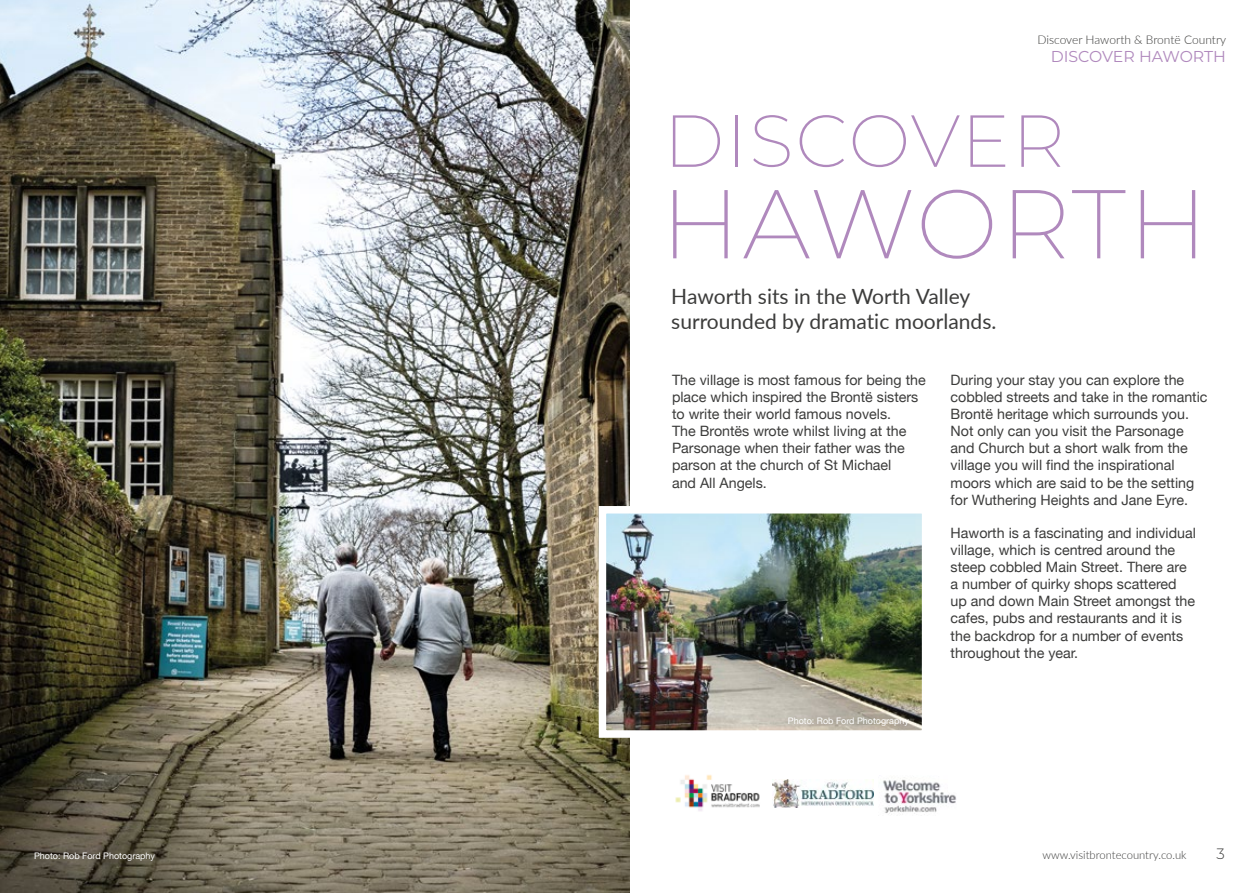
<style>
.page{position:relative;width:1259px;height:893px;background:#fff}
.page>*{position:absolute;margin:0;border:0;box-sizing:border-box;transform-origin:0 0}
.t1{font:200 97.5px "Montserrat";letter-spacing:.02em;color:#b089bd}
.t2{font:200 73.5px "Montserrat";letter-spacing:.025em;color:#b089bd}
.t3{font:21px/25.2px "Lato";color:#3c3c3b}
.t4{font:15.75px "Montserrat";color:#b089bd}
.t5{font:300 15px "Montserrat";color:#3c3c3b}
.t6{font:14.25px/17.1px "Helvetica Neue";color:#3c3c3b}
.t7{font:300 12px "Lato";color:#3c3c3b}
.t8{font:300 11.25px "Lato";color:#3c3c3b}
.t9{font:9px "Helvetica Neue";color:#fff}
</style>
<div class="page">
<img style="left:0;top:0;width:629px;height:893px">
<img style="left:675px;top:775px;width:85px;height:36px">
<img style="left:772px;top:779px;width:101px;height:28px">
<img style="left:883px;top:779px;width:73px;height:35px">
<img style="left:608px;top:515px;width:312px;height:214px">
<div style="left:599px;top:506px;width:330px;height:232px;border:8px solid #fff"></div>
<p class="t9" style="left:34px;top:849px;width:123px">Photo: Rob Ford Photography</p>
<p class="t7" style="left:1037px;top:31px;width:190px">Discover Haworth &amp; Brontë Country</p>
<p class="t4" style="left:1050px;top:45px;width:177px">DISCOVER HAWORTH</p>
<h2 class="t2" style="left:663px;top:91px;width:403px">DISCOVER</h2>
<h1 class="t1" style="left:660px;top:158px;width:548px">HAWORTH</h1>
<h3 class="t3" style="left:671px;top:283px;width:326px">Haworth sits in the Worth Valley surrounded by dramatic moorlands.</h3>
<p class="t6" style="left:672px;top:372px;width:255px">The village is most famous for being the place which inspired the Brontë sisters to write their world famous novels.<br>The Brontës wrote whilst living at the Parsonage when their father was the parson at the church of St Michael<br>and All Angels.</p>
<p class="t6" style="left:950px;top:372px;width:258px">During your stay you can explore the cobbled streets and take in the romantic Brontë heritage which surrounds you.<br>Not only can you visit the Parsonage and Church but a short walk from the village you will find the inspirational moors which are said to be the setting for Wuthering Heights and Jane Eyre.</p>
<p class="t6" style="left:950px;top:525px;width:247px">Haworth is a fascinating and individual village, which is centred around the steep cobbled Main Street. There are a number of quirky shops scattered up and down Main Street amongst the cafes, pubs and restaurants and it is the backdrop for a number of events throughout the year.</p>
<p class="t9" style="left:788px;top:714px;width:123px">Photo: Rob Ford Photography</p>
<p class="t8" style="left:1042px;top:847px;width:146px">www.visitbrontecountry.co.uk</p>
<p class="t5" style="left:1216px;top:843px;width:10px">3</p>
</div>
